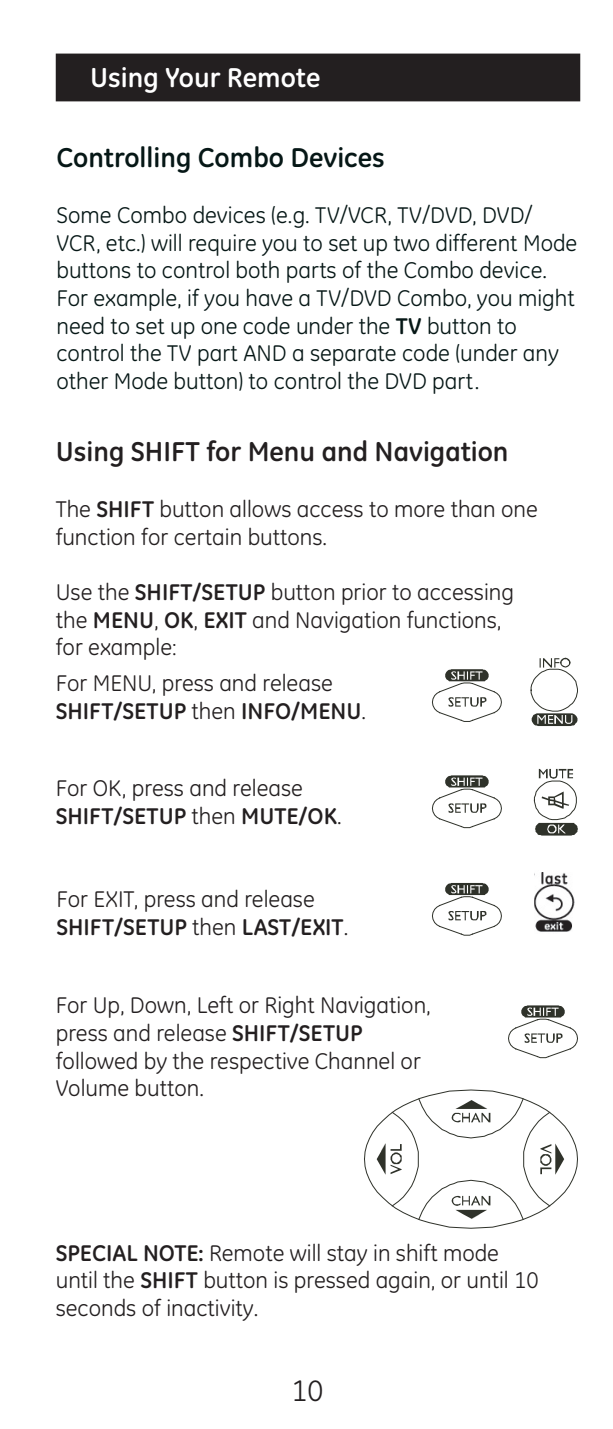
<style>
.page{position:relative;width:613px;height:1429px;background:#fff}
.page>*{position:absolute;margin:0;border:0;box-sizing:border-box;transform-origin:0 0}
.t1{font:30px "GE Inspira";color:#231f20}
.t2{font:700 27.6px "GE Inspira";color:#231f20}
.t3{font:700 27.6px "GE Inspira";color:#061716}
.t4{font:700 27.6px "GE Inspira";color:#fff}
.t5{font:23.1px/27.6px "GE Inspira";color:#231f20}
.t6{font:23.1px/27.6px "GE Inspira";color:#061716}
.s1{font-weight:700}
</style>
<div class="page">
<div style="left:57px;top:55px;width:521px;height:45px;background:#231f20"></div>
<div style="left:56px;top:54px;width:524px;height:47px;border:2px solid #231f20"></div>
<svg style="left:432px;top:669px;width:69px;height:53px"></svg>
<svg style="left:530px;top:658px;width:47px;height:68px"></svg>
<svg style="left:533px;top:769px;width:44px;height:66px"></svg>
<img style="left:534px;top:872px;width:40px;height:60px">
<svg style="left:431px;top:775px;width:70px;height:53px"></svg>
<svg style="left:432px;top:883px;width:69px;height:53px"></svg>
<svg style="left:364px;top:1089px;width:213px;height:140px"></svg>
<svg style="left:508px;top:1005px;width:69px;height:53px"></svg>
<p class="t4" style="left:90px;top:59px;width:232px">Using Your Remote</p>
<p class="t3" style="left:56px;top:140px;width:329px">Controlling Combo Devices</p>
<p class="t6" style="left:56px;top:201px;width:522px">Some Combo devices (e.g. TV/VCR, TV/DVD, DVD/ VCR, etc.) will require you to set up two different Mode buttons to control both parts of the Combo device.<br>For example, if you have a TV/DVD Combo, you might need to set up one code under the <span class="s1">TV</span> button to control the TV part AND a separate code (under any other Mode button) to control the DVD part.</p>
<p class="t2" style="left:56px;top:434px;width:454px">Using SHIFT for Menu and Navigation</p>
<p class="t5" style="left:56px;top:495px;width:483px">The <span class="s1">SHIFT</span> button allows access to more than one function for certain buttons.</p>
<p class="t5" style="left:56px;top:578px;width:459px">Use the <span class="s1">SHIFT/SETUP</span> button prior to accessing the <span class="s1">MENU</span>, <span class="s1">OK</span>, <span class="s1">EXIT</span> and Navigation functions, for example:</p>
<p class="t5" style="left:56px;top:669px;width:311px">For MENU, press and release<br><span class="s1">SHIFT/SETUP</span> then <span class="s1">INFO/MENU</span>.</p>
<p class="t5" style="left:56px;top:774px;width:287px">For OK, press and release<br><span class="s1">SHIFT/SETUP</span> then <span class="s1">MUTE/OK</span>.</p>
<p class="t5" style="left:56px;top:885px;width:293px">For EXIT, press and release<br><span class="s1">SHIFT/SETUP</span> then <span class="s1">LAST/EXIT</span>.</p>
<p class="t5" style="left:56px;top:991px;width:376px">For Up, Down, Left or Right Navigation, press and release <span class="s1">SHIFT/SETUP </span>followed by the respective Channel or<br>Volume button.</p>
<p class="t5" style="left:56px;top:1239px;width:484px"><span class="s1">SPECIAL NOTE:</span> Remote will stay in shift mode until the <span class="s1">SHIFT</span> button is pressed again, or until 10 seconds of inactivity.</p>
<p class="t1" style="left:291px;top:1373px;width:33px">10</p>
</div>
